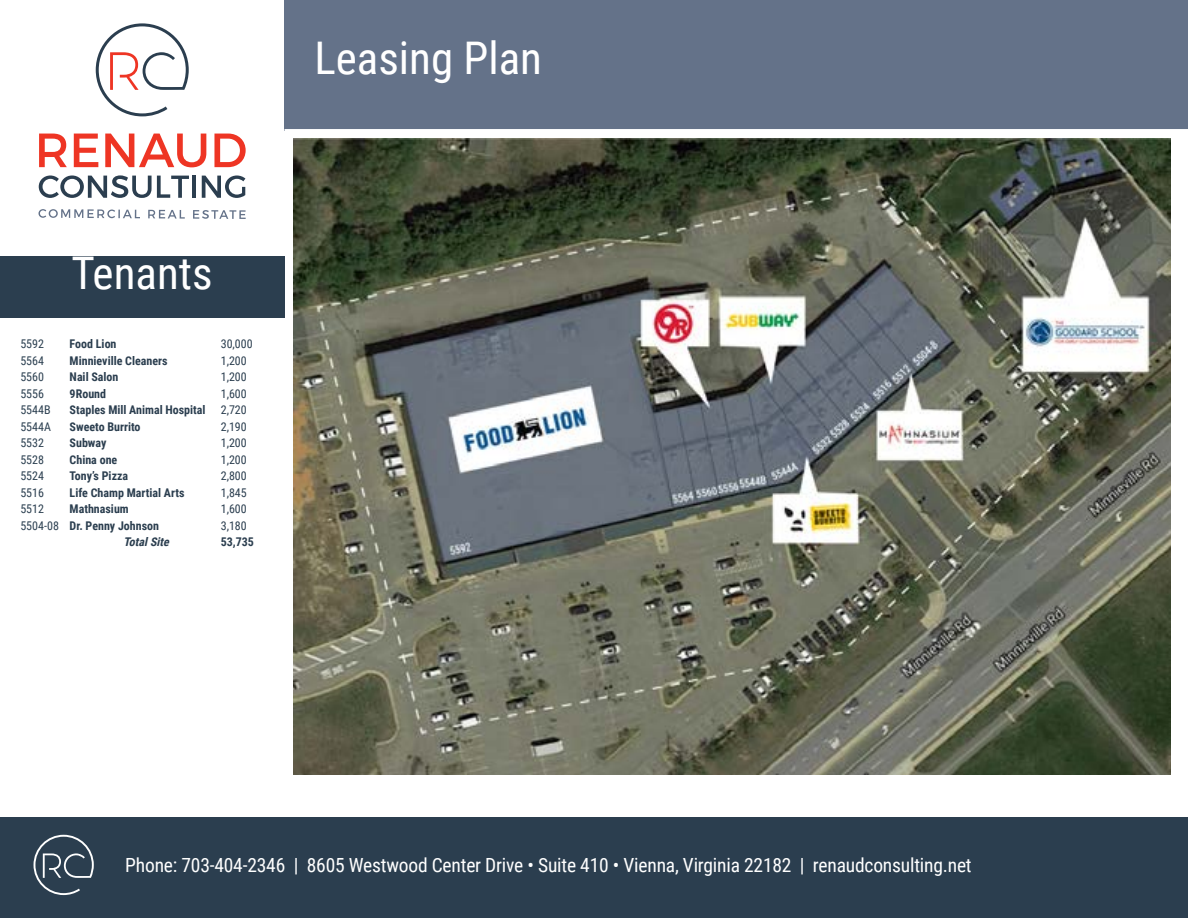
<style>
.page{position:relative;width:1188px;height:918px;background:#fff}
.page>*{position:absolute;margin:0;border:0;box-sizing:border-box;transform-origin:0 0}
.t1{font:45px "Roboto Condensed";color:#fff}
.t2{font:19.5px "Roboto Condensed";letter-spacing:-.01em;color:#fff}
.t3{font:700 12px/16.5px "Roboto Condensed";color:#2b3e4f}
.t4{font:12px/16.5px "Roboto Condensed";color:#2b3e4f}
.t5{font:12px/16.5px "Roboto Condensed";color:#2b3f50}
.t6{font:italic 700 12px "Roboto Condensed";color:#2b3e4f}
</style>
<div class="page">
<svg style="left:38px;top:209px;width:102px;height:9px"></svg>
<svg style="left:148px;top:210px;width:37px;height:9px"></svg>
<svg style="left:193px;top:210px;width:53px;height:9px"></svg>
<svg style="left:39px;top:175px;width:150px;height:23px"></svg>
<hr style="left:192px;top:176px;width:4px;height:22px;background:#2b3e4f">
<svg style="left:202px;top:175px;width:43px;height:23px"></svg>
<svg style="left:96px;top:23px;width:93px;height:93px"></svg>
<svg style="left:39px;top:134px;width:28px;height:33px"></svg>
<svg style="left:74px;top:134px;width:24px;height:33px"></svg>
<svg style="left:105px;top:134px;width:101px;height:33px"></svg>
<svg style="left:214px;top:134px;width:32px;height:33px"></svg>
<div style="left:284px;top:0;width:904px;height:131px;background:#647289"></div>
<div style="left:0;top:256px;width:284px;height:62px;background:#2b3e4f"></div>
<div style="left:0;top:818px;width:1188px;height:100px;background:#2b3e4f"></div>
<svg style="left:34px;top:835px;width:60px;height:60px"></svg>
<hr style="left:284px;top:129px;width:904px;height:3px;background:#fff">
<img style="left:293px;top:139px;width:878px;height:636px">
<h1 class="t1" style="left:314px;top:26px;width:229px">Leasing Plan</h1>
<h1 class="t1" style="left:71px;top:241px;width:143px">Tenants</h1>
<p class="t5" style="left:20px;top:335px;width:32px">5592<br>5564<br>5560<br>5556<br>5544B<br>5544A<br>5532<br>5528<br>5524</p>
<p class="t4" style="left:20px;top:484px;width:25px">5516</p>
<p class="t5" style="left:20px;top:500px;width:40px">5512<br>5504-08</p>
<p class="t3" style="left:70px;top:335px;width:137px">Food Lion<br>Minnieville Cleaners<br>Nail Salon<br>9Round<br>Staples Mill Animal Hospital<br>Sweeto Burrito<br>Subway<br>China one<br>Tony’s Pizza<br>Life Champ Martial Arts<br>Mathnasium<br>Dr. Penny Johnson</p>
<p class="t6" style="left:124px;top:533px;width:50px">TotalSite</p>
<p class="t4" style="left:221px;top:335px;width:33px">30,000<br>1,200<br>1,200<br>1,600<br>2,720<br>2,190<br>1,200<br>1,200<br>2,800<br>1,845<br>1,600<br>3,180</p>
<p class="t3" style="left:221px;top:533px;width:35px">53,735</p>
<h2 class="t2" style="left:125px;top:852px;width:848px">Phone: 703-404-2346 | 8605 Westwood Center Drive • Suite 410 • Vienna, Virginia 22182 | renaudconsulting.net</h2>
</div>
